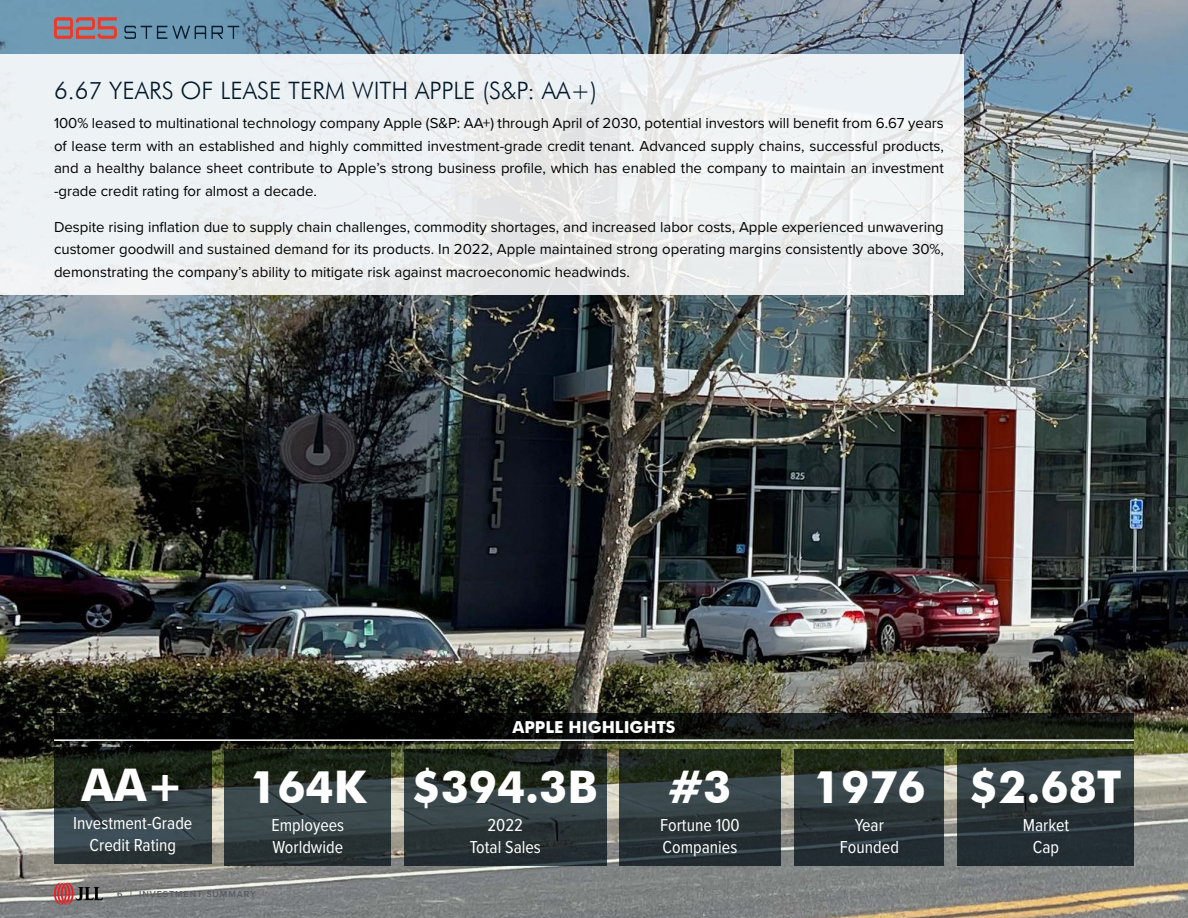
<style>
.page{position:relative;width:1188px;height:918px;background:#fff}
.page>*{position:absolute;margin:0;border:0;box-sizing:border-box;transform-origin:0 0}
.t1{font:700 45px "Futura BT";color:#fff}
.t2{font:300 24px "Futura BT";color:#001828}
.t3{font:18px/21.6px "Proxima Nova Cond";color:#fff;text-align:center}
.t4{font:700 16.5px "Futura BT";color:#fff}
.t5{font:15px/22.5px "Proxima Nova";color:#000;text-align:justify}
.t6{font:600 9px "Proxima Nova";letter-spacing:.1em;color:#575b61}
</style>
<div class="page">
<img style="left:0;top:0;width:1188px;height:918px">
<div style="left:0;top:54px;width:963px;height:241px;background:linear-gradient(to right,#ecf1f3,#eceeee)"></div>
<svg style="left:224px;top:749px;width:167px;height:117px;background:#2b3635"></svg>
<svg style="left:54px;top:747px;width:158px;height:117px;background:#283331"></svg>
<svg style="left:404px;top:749px;width:203px;height:117px;background:#293332"></svg>
<svg style="left:619px;top:749px;width:162px;height:117px;background:#293534"></svg>
<svg style="left:795px;top:749px;width:149px;height:117px;background:#2a3535"></svg>
<svg style="left:958px;top:749px;width:176px;height:117px;background:#2a3638"></svg>
<svg style="left:54px;top:741px;width:1080px;height:2px;background:#222819"></svg>
<svg style="left:54px;top:713px;width:1080px;height:26px;background:#0b0e0b"></svg>
<hr style="left:54px;top:739px;width:1080px;height:2px;background:#fff">
<svg style="left:54px;top:883px;width:49px;height:22px"></svg>
<svg style="left:54px;top:17px;width:63px;height:22px"></svg>
<svg style="left:124px;top:26px;width:115px;height:13px"></svg>
<h2 class="t2" style="left:54px;top:76px;width:544px">6.67 YEARS OF LEASE TERM WITH APPLE (S&amp;P: AA+)</h2>
<p class="t5" style="left:54px;top:112px;width:891px">100% leased to multinational technology company Apple (S&amp;P: AA+) through April of 2030, potential investors will benefit from 6.67 years of lease term with an established and highly committed investment-grade credit tenant. Advanced supply chains, successful products, and a healthy balance sheet contribute to Apple’s strong business profile, which has enabled the company to maintain an investment -grade credit rating for almost a decade.</p>
<p class="t5" style="left:54px;top:215px;width:891px">Despite rising inflation due to supply chain challenges, commodity shortages, and increased labor costs, Apple experienced unwavering customer goodwill and sustained demand for its products. In 2022, Apple maintained strong operating margins consistently above 30%, demonstrating the company’s ability to mitigate risk against macroeconomic headwinds.</p>
<h1 class="t1" style="left:82px;top:758px;width:104px">AA+</h1>
<p class="t3" style="left:73px;top:811px;width:121px">Investment-Grade<br>Credit Rating</p>
<h1 class="t1" style="left:249px;top:760px;width:118px">164K</h1>
<p class="t3" style="left:271px;top:813px;width:74px;text-align:left">Employees<br>Worldwide</p>
<p class="t6" style="left:117px;top:887px;width:140px">6 | INVESTMENT SUMMARY</p>
<p class="t4" style="left:513px;top:717px;width:164px">APPLE HIGHLIGHTS</p>
<h1 class="t1" style="left:413px;top:760px;width:187px">$394.3B</h1>
<p class="t3" style="left:470px;top:813px;width:73px">2022<br>Total Sales</p>
<h1 class="t1" style="left:669px;top:760px;width:64px">#3</h1>
<p class="t3" style="left:660px;top:813px;width:81px;text-align:left">Fortune 100<br>Companies</p>
<h1 class="t1" style="left:813px;top:760px;width:114px">1976</h1>
<p class="t3" style="left:840px;top:813px;width:61px">Year<br>Founded</p>
<h1 class="t1" style="left:970px;top:760px;width:153px">$2.68T</h1>
<p class="t3" style="left:1023px;top:813px;width:48px">Market<br>Cap</p>
</div>
